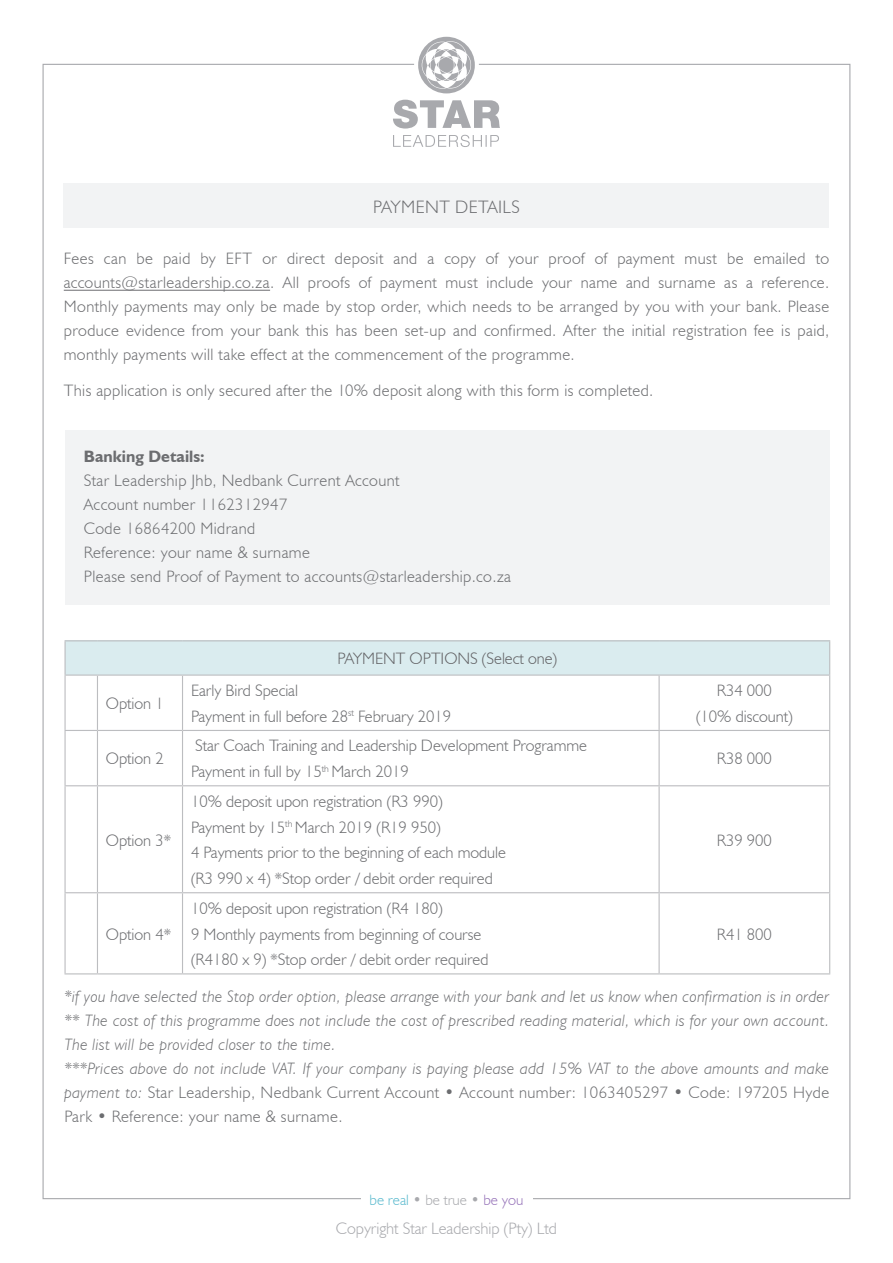
<style>
.page{position:relative;width:893px;height:1263px;background:#fff}
.page>*{position:absolute;margin:0;border:0;box-sizing:border-box;transform-origin:0 0}
.t1{font:300 18px "Humanist 521 BT";letter-spacing:.025em;color:#6c6d70}
.t2{font:300 16.5px/24px "Humanist 521 BT";color:#6c6d70}
.t3{font:300 16.5px "Humanist 521 BT";letter-spacing:.025em;color:#6c6d70}
.t4{font:italic 300 16.5px/24px "Humanist 521 BT";letter-spacing:.025em;color:#6c6d70}
.t5{font:300 16.5px "Humanist 521 BT";color:#a8a9ad}
.t6{font:300 16.5px "Humanist 521 BT";color:#636366}
.t7{font:700 16.5px "Humanist 521 BT";color:#6c6d70}
.t8{font:300 15px "Humanist 521 BT";color:#a8a9ad}
.s1{font-style:italic}
.s2{font-weight:400}
.s3{color:#5bbace}
.s4{color:#9673b9}
</style>
<div class="page">
<svg style="left:418px;top:37px;width:57px;height:56px"></svg>
<svg style="left:393px;top:135px;width:106px;height:12px"></svg>
<svg style="left:393px;top:100px;width:107px;height:29px"></svg>
<div style="left:65px;top:641px;width:765px;height:34px;background:#daecef"></div>
<hr style="left:64px;top:640px;width:33px;height:1px;background:#bcbdc0">
<hr style="left:64px;top:641px;width:2px;height:33px;background:#bcbdc0">
<hr style="left:97px;top:640px;width:86px;height:1px;background:#bcbdc0">
<hr style="left:183px;top:640px;width:476px;height:1px;background:#bcbdc0">
<hr style="left:659px;top:640px;width:171px;height:1px;background:#bcbdc0">
<hr style="left:829px;top:641px;width:1px;height:33px;background:#bcbdc0">
<hr style="left:64px;top:674px;width:33px;height:2px;background:#bcbdc0">
<hr style="left:64px;top:676px;width:2px;height:54px;background:#bcbdc0">
<hr style="left:97px;top:674px;width:86px;height:2px;background:#bcbdc0">
<hr style="left:97px;top:676px;width:1px;height:54px;background:#bcbdc0">
<hr style="left:183px;top:674px;width:476px;height:2px;background:#bcbdc0">
<hr style="left:182px;top:676px;width:1px;height:54px;background:#bcbdc0">
<hr style="left:659px;top:674px;width:171px;height:2px;background:#bcbdc0">
<hr style="left:658px;top:676px;width:2px;height:54px;background:#bcbdc0">
<hr style="left:829px;top:676px;width:1px;height:54px;background:#bcbdc0">
<hr style="left:64px;top:730px;width:33px;height:1px;background:#bcbdc0">
<hr style="left:64px;top:731px;width:2px;height:54px;background:#bcbdc0">
<hr style="left:97px;top:730px;width:86px;height:1px;background:#bcbdc0">
<hr style="left:97px;top:731px;width:1px;height:54px;background:#bcbdc0">
<hr style="left:183px;top:730px;width:476px;height:1px;background:#bcbdc0">
<hr style="left:182px;top:731px;width:1px;height:54px;background:#bcbdc0">
<hr style="left:659px;top:730px;width:171px;height:1px;background:#bcbdc0">
<hr style="left:658px;top:731px;width:2px;height:54px;background:#bcbdc0">
<hr style="left:829px;top:731px;width:1px;height:54px;background:#bcbdc0">
<hr style="left:64px;top:785px;width:33px;height:1px;background:#bcbdc0">
<hr style="left:64px;top:786px;width:2px;height:106px;background:#bcbdc0">
<hr style="left:97px;top:785px;width:86px;height:1px;background:#bcbdc0">
<hr style="left:97px;top:786px;width:1px;height:106px;background:#bcbdc0">
<hr style="left:183px;top:785px;width:476px;height:1px;background:#bcbdc0">
<hr style="left:182px;top:786px;width:1px;height:106px;background:#bcbdc0">
<hr style="left:659px;top:785px;width:171px;height:1px;background:#bcbdc0">
<hr style="left:658px;top:786px;width:2px;height:106px;background:#bcbdc0">
<hr style="left:829px;top:786px;width:1px;height:106px;background:#bcbdc0">
<hr style="left:64px;top:892px;width:33px;height:1px;background:#bcbdc0">
<hr style="left:64px;top:893px;width:2px;height:80px;background:#bcbdc0">
<hr style="left:97px;top:892px;width:86px;height:1px;background:#bcbdc0">
<hr style="left:97px;top:893px;width:1px;height:80px;background:#bcbdc0">
<hr style="left:183px;top:892px;width:476px;height:1px;background:#bcbdc0">
<hr style="left:182px;top:893px;width:1px;height:80px;background:#bcbdc0">
<hr style="left:659px;top:892px;width:171px;height:1px;background:#bcbdc0">
<hr style="left:658px;top:893px;width:2px;height:80px;background:#bcbdc0">
<hr style="left:829px;top:893px;width:1px;height:80px;background:#bcbdc0">
<hr style="left:64px;top:973px;width:33px;height:1px;background:#bcbdc0">
<hr style="left:97px;top:973px;width:86px;height:1px;background:#bcbdc0">
<hr style="left:183px;top:973px;width:476px;height:1px;background:#bcbdc0">
<hr style="left:659px;top:973px;width:171px;height:1px;background:#bcbdc0">
<div style="left:64px;top:184px;width:765px;height:44px;background:#f2f3f4"></div>
<hr style="left:64px;top:290px;width:206px;height:1px;background:#6c6d70">
<div style="left:65px;top:430px;width:764px;height:175px;background:#f2f3f4"></div>
<p class="t1" style="left:373px;top:196px;width:148px">PAYMENT DETAILS</p>
<p class="t2" style="left:64px;top:246px;width:767px;text-align:justify">Fees can be paid by EFT or direct deposit and a copy of your proof of payment must be emailed to accounts@starleadership.co.za. All proofs of payment must include your name and surname as a reference.<br>Monthly payments may only be made by stop order, which needs to be arranged by you with your bank. Please produce evidence from your bank this has been set-up and confirmed. After the initial registration fee is paid, monthly payments will take effect at the commencement of the programme.</p>
<p class="t3" style="left:64px;top:381px;width:591px">This application is only secured after the 10% deposit along with this form is completed.</p>
<p class="t7" style="left:84px;top:446px;width:122px">Banking Details:</p>
<p class="t3" style="left:84px;top:470px;width:317px">Star Leadership Jhb, Nedbank Current Account</p>
<p class="t3" style="left:84px;top:494px;width:205px">Account number 1162312947</p>
<p class="t3" style="left:84px;top:518px;width:173px">Code 16864200 Midrand</p>
<p class="t3" style="left:84px;top:542px;width:228px">Reference: your name &amp; surname</p>
<p class="t3" style="left:84px;top:566px;width:429px">Please send Proof of Payment to accounts@starleadership.co.za</p>
<p class="t2" style="left:106px;top:691px;width:59px">Option 1</p>
<p class="t2" style="left:106px;top:746px;width:59px">Option 2</p>
<p class="t2" style="left:106px;top:828px;width:67px">Option 3*</p>
<p class="t2" style="left:106px;top:922px;width:67px">Option 4*</p>
<p class="t6" style="left:338px;top:648px;width:221px">PAYMENT OPTIONS (Select one)</p>
<p class="t2" style="left:191px;top:678px;width:108px">Early Bird Special</p>
<p class="t2" style="left:191px;top:704px;width:262px">Payment in full before 28<sup>st</sup> February 2019</p>
<p class="t2" style="left:191px;top:733px;width:398px;line-height:25.8px">Star Coach Training and Leadership Development Programme<br>Payment in full by 15<sup>th</sup> March 2019</p>
<p class="t2" style="left:191px;top:789px;width:253px">10% deposit upon registration (R3 990)</p>
<p class="t2" style="left:191px;top:815px;width:251px">Payment by 15<sup>th</sup> March 2019 (R19 950)</p>
<p class="t2" style="left:191px;top:840px;width:317px;line-height:25.8px">4 Payments prior to the beginning of each module (R3 990 x 4) *Stop order / debit order required</p>
<p class="t2" style="left:717px;top:678px;width:57px">R34 000</p>
<p class="t2" style="left:696px;top:704px;width:98px">(10% discount)</p>
<p class="t2" style="left:717px;top:746px;width:57px">R38 000</p>
<p class="t2" style="left:717px;top:828px;width:57px">R39 900</p>
<p class="t2" style="left:191px;top:896px;width:253px">10% deposit upon registration (R4 180)</p>
<p class="t2" style="left:191px;top:921px;width:299px;line-height:25.8px">9 Monthly payments from beginning of course (R4180 x 9) *Stop order / debit order required</p>
<p class="t2" style="left:717px;top:922px;width:57px">R41 800</p>
<p class="t4" style="left:64px;top:984px;width:766px">*if you have selected the Stop order option, please arrange with your bank and let us know when confirmation is in order</p>
<p class="t4" style="left:64px;top:1008px;width:766px">** The cost of this programme does not include the cost of prescribed reading material, which is for your own account.<br>The list will be provided closer to the time.</p>
<p class="t2" style="left:64px;top:1056px;width:766px;text-align:justify"><span class="s1">***Prices above do not include VAT. If your company is paying please add 15% VAT to the above amounts and make payment to:</span> Star Leadership, Nedbank Current Account <span class="s2">•</span> Account number: 1063405297 <span class="s2">•</span> Code: 197205 Hyde Park <span class="s2">•</span> Reference: your name &amp; surname.</p>
<p class="t8" style="left:370px;top:1190px;width:155px"><span class="s3">be real</span> • be true • <span class="s4">be you</span></p>
<p class="t5" style="left:336px;top:1218px;width:223px">Copyright Star Leadership (Pty) Ltd</p>
</div>
